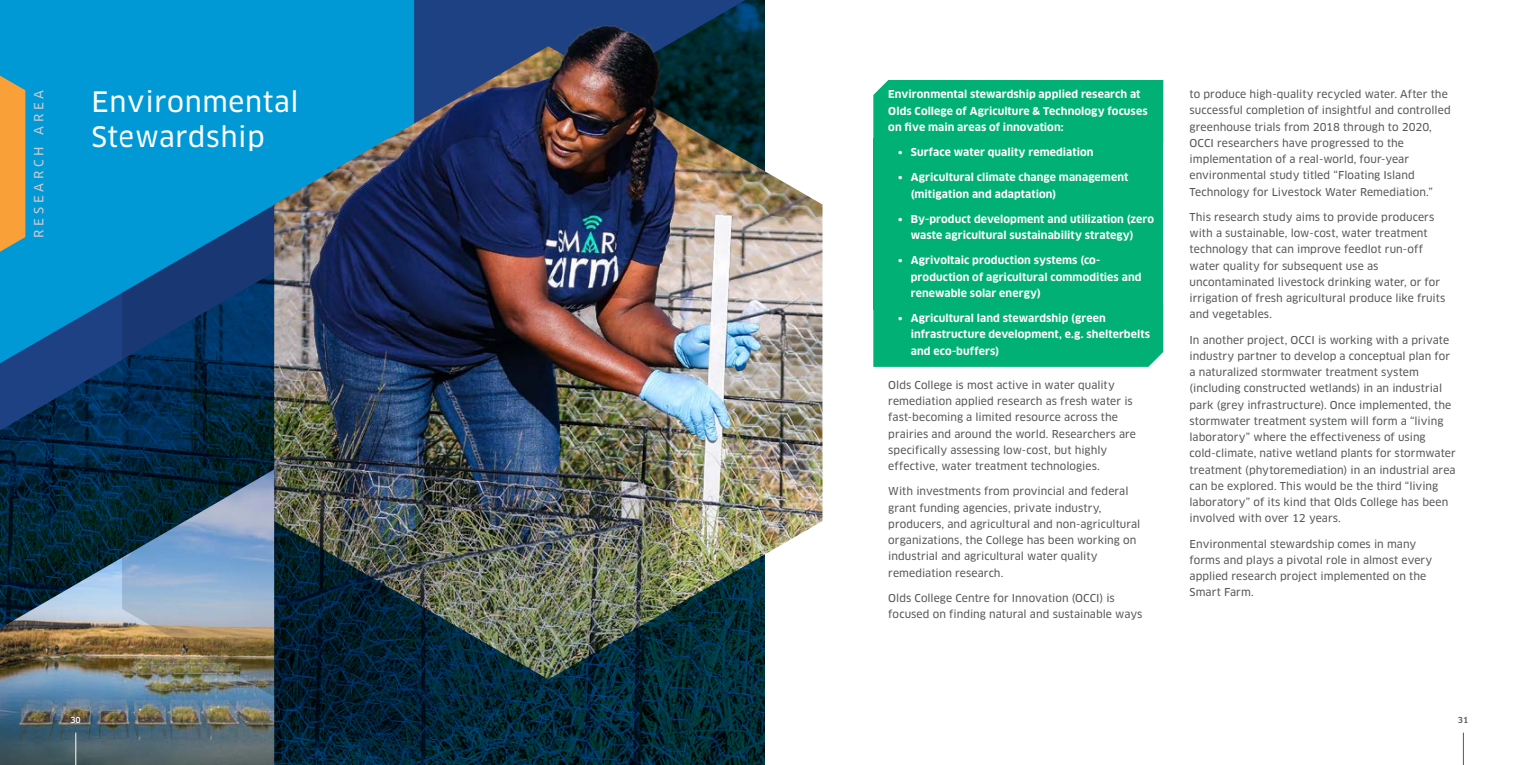
<style>
.page{position:relative;width:1530px;height:765px;background:#fff}
.page>*{position:absolute;margin:0;border:0;box-sizing:border-box;transform-origin:0 0}
.t1{font:27.5px/35px "Clan Pro News";letter-spacing:.025em;color:#fff}
.t2{font:12.5px "Clan Pro News";letter-spacing:.3em;color:#c7cbd1}
.t3{font:10.62px/16.2px "Clan Pro News";letter-spacing:.005em;color:#55575a}
.t4{font:700 10.62px/16.2px "Clan Pro";letter-spacing:.005em;color:#fff}
.t5{font:500 8.12px "Clan Pro";color:#55575a}
.t6{font:500 8.12px "Clan Pro";color:#fff}
</style>
<div class="page">
<img style="left:0;top:430px;width:765px;height:335px">
<svg style="left:0;top:363px;width:122px;height:67px;background:#0e3568"></svg>
<svg style="left:0;top:0;width:274px;height:363px;background:#0292cf"></svg>
<hr style="left:1463px;top:733px;width:1px;height:32px;background:#55575a">
<img style="left:0;top:469px;width:122px;height:296px">
<svg style="left:0;top:76px;width:25px;height:176px;background:#e4a044"></svg>
<img style="left:122px;top:134px;width:548px;height:631px">
<img style="left:274px;top:0;width:548px;height:679px">
<div style="left:873px;top:80px;width:290px;height:58px;background:#00b074"></div>
<div style="left:873px;top:138px;width:290px;height:30px;background:#00b074"></div>
<div style="left:873px;top:163px;width:290px;height:47px;background:#00b074"></div>
<div style="left:873px;top:205px;width:290px;height:46px;background:#00b074"></div>
<div style="left:873px;top:246px;width:290px;height:63px;background:#00b074"></div>
<div style="left:873px;top:309px;width:290px;height:58px;background:#00b074"></div>
<hr style="left:75px;top:733px;width:1px;height:32px;background:#fff">
<p class="t2" style="left:32px;top:238px;width:149px;rotate:-90deg">RESEARCH AREA</p>
<h1 class="t1" style="left:92px;top:84px;width:209px">Environmental<br>Stewardship</h1>
<p class="t4" style="left:888px;top:86px;width:261px">Environmental stewardship applied research at<br>Olds College of Agriculture &amp; Technology focuses on five main areas of innovation:</p>
<p class="t4" style="left:898px;top:144px;width:197px">• Surface water quality remediation</p>
<p class="t4" style="left:911px;top:169px;width:219px;text-indent:-12px">• Agricultural climate change management (mitigation and adaptation)</p>
<p class="t4" style="left:911px;top:211px;width:245px;text-indent:-12px">• By-product development and utilization (zero waste agricultural sustainability strategy)</p>
<p class="t4" style="left:911px;top:252px;width:232px;text-indent:-12px">• Agrivoltaic production systems (co&shy;production of agricultural commodities and renewable solar energy)</p>
<p class="t4" style="left:911px;top:310px;width:241px;text-indent:-12px">• Agricultural land stewardship (green infrastructure development, e.g. shelterbelts and eco-buffers)</p>
<p class="t3" style="left:888px;top:377px;width:249px">Olds College is most active in water quality remediation applied research as fresh water is fast-becoming a limited resource across the prairies and around the world. Researchers are specifically assessing low-cost, but highly effective, water treatment technologies.</p>
<p class="t3" style="left:888px;top:483px;width:254px">With investments from provincial and federal grant funding agencies, private industry, producers, and agricultural and non-agricultural organizations, the College has been working on industrial and agricultural water quality remediation research.</p>
<p class="t3" style="left:888px;top:590px;width:256px">Olds College Centre for Innovation (OCCI) is focused on finding natural and sustainable ways</p>
<p class="t3" style="left:1190px;top:86px;width:263px">to produce high-quality recycled water. After the successful completion of insightful and controlled greenhouse trials from 2018 through to 2020, OCCI researchers have progressed to the implementation of a real-world, four-year environmental study titled “Floating Island Technology for Livestock Water Remediation.”</p>
<p class="t3" style="left:1190px;top:209px;width:257px">This research study aims to provide producers with a sustainable, low-cost, water treatment technology that can improve feedlot run-off water quality for subsequent use as uncontaminated livestock drinking water, or for irrigation of fresh agricultural produce like fruits and vegetables.</p>
<p class="t3" style="left:1190px;top:332px;width:268px">In another project, OCCI is working with a private industry partner to develop a conceptual plan for a naturalized stormwater treatment system (including constructed wetlands) in an industrial park (grey infrastructure). Once implemented, the stormwater treatment system will form a “living laboratory” where the effectiveness of using cold-climate, native wetland plants for stormwater treatment (phytoremediation) in an industrial area can be explored. This would be the third “living laboratory” of its kind that Olds College has been involved with over 12 years.</p>
<p class="t3" style="left:1190px;top:536px;width:244px">Environmental stewardship comes in many forms and plays a pivotal role in almost every applied research project implemented on the Smart Farm.</p>
<p class="t6" style="left:70px;top:716px;width:12px">30</p>
<p class="t5" style="left:1458px;top:716px;width:12px">31</p>
</div>
